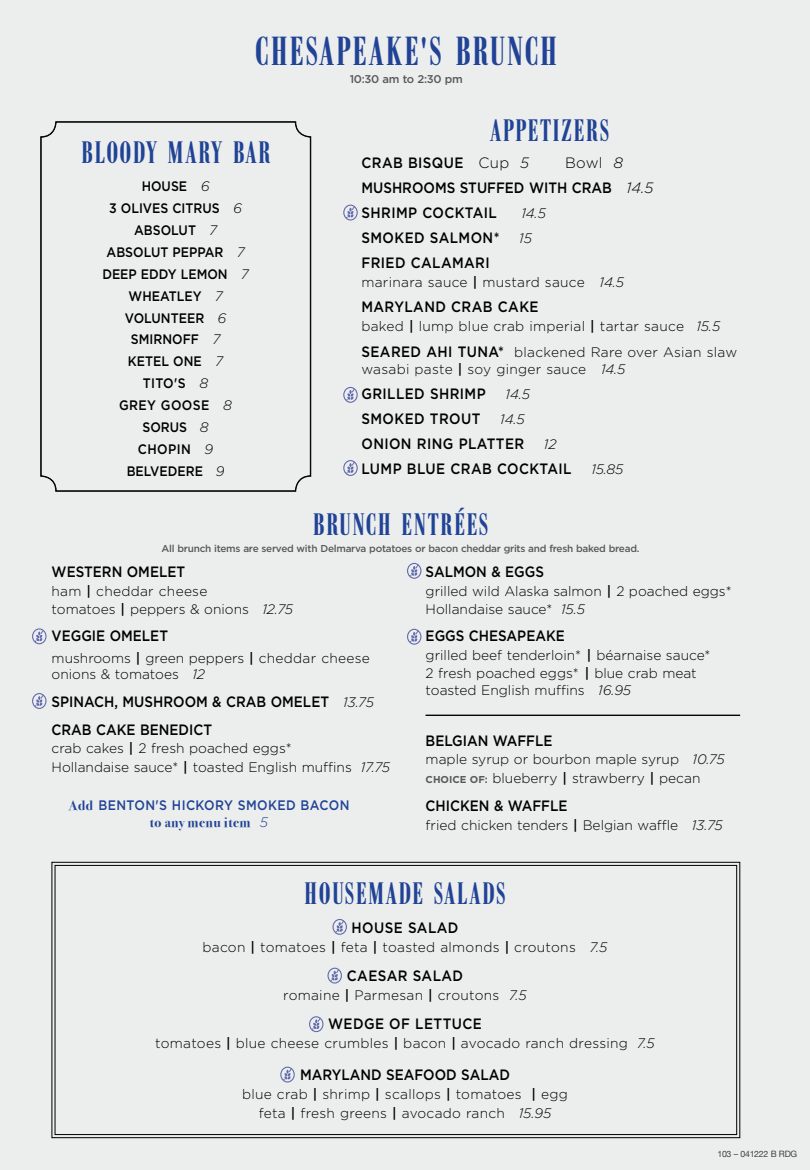
<style>
.page{position:relative;width:810px;height:1170px;background:#eceded}
.page>*{position:absolute;margin:0;border:0;box-sizing:border-box;transform-origin:0 0}
.t1{font:42.5px "Bodoni Ant Com D Dem Bol";letter-spacing:.06em;color:#204396}
.t2{font:32.5px "Bodoni Ant Com D Dem Bol";letter-spacing:.06em;color:#204396}
.t3{font:500 15px/24.9px "Gotham";color:#000;scale:.9 1}
.t4{font:500 15px "Gotham";letter-spacing:.03em;color:#000;scale:.9 1}
.t5{font:300 13.75px/17.5px "Gotham";color:#000}
.t6{font:300 13.75px/26.1px "Gotham";letter-spacing:.02em;color:#000}
.t7{font:500 13.75px/21.9px "Gotham";color:#000;text-align:center;scale:.9 1}
.t8{font:500 13.75px "Gotham";letter-spacing:.03em;color:#204396;scale:.9 1}
.t9{font:italic 300 13.75px "Gotham";letter-spacing:-.01em;color:#000}
.t10{font:13.75px "Bodoni Svty Two ITCTT Bold";letter-spacing:.03em;color:#204396}
.t11{font:500 11.25px "Gotham";letter-spacing:-.025em;color:#58595b}
.t12{font:500 10px "Gotham";letter-spacing:-.025em;color:#58595b}
.t13{font:8.75px "Helvetica Neue";letter-spacing:-.025em;color:#414042}
.s1{font-weight:300;font-style:italic}
.s2{font-weight:300}
.s3{font-weight:500}
.s4{font-style:italic}
.s5{font-weight:500;font-size:15px}
.s6{font-weight:300;font-style:italic;font-size:13.75px}
.s7{font-family:"Bodoni Svty Two ITCTT Bold";font-weight:400}
.s8{font-family:"Gotham";font-weight:300;font-style:italic}
.s9{font-weight:700;font-size:10px;color:#58595b}
</style>
<div class="page">
<svg style="left:51px;top:862px;width:689px;height:276px"></svg>
<div style="left:55px;top:865px;width:682px;height:270px;border:1px solid #000"></div>
<hr style="left:426px;top:715px;width:314px;height:1px;background:#000">
<div style="left:32px;top:693px;width:15px;height:16px;border:1px solid #616bad;border-radius:50%"></div>
<svg style="left:34px;top:694px;width:10px;height:14px"></svg>
<div style="left:32px;top:628px;width:15px;height:16px;border:1px solid #616bad;border-radius:50%"></div>
<svg style="left:34px;top:629px;width:10px;height:14px"></svg>
<div style="left:407px;top:629px;width:14px;height:16px;border:1px solid #616bad;border-radius:50%"></div>
<svg style="left:409px;top:630px;width:10px;height:13px"></svg>
<div style="left:407px;top:563px;width:14px;height:16px;border:1px solid #616bad;border-radius:50%"></div>
<svg style="left:409px;top:564px;width:10px;height:14px"></svg>
<div style="left:343px;top:387px;width:15px;height:16px;border:1px solid #616bad;border-radius:50%"></div>
<svg style="left:345px;top:388px;width:11px;height:14px"></svg>
<div style="left:343px;top:460px;width:15px;height:16px;border:1px solid #616bad;border-radius:50%"></div>
<svg style="left:345px;top:461px;width:11px;height:14px"></svg>
<div style="left:343px;top:205px;width:15px;height:16px;border:1px solid #616bad;border-radius:50%"></div>
<svg style="left:345px;top:206px;width:11px;height:13px"></svg>
<svg style="left:40px;top:121px;width:271px;height:371px"></svg>
<div style="left:41px;top:122px;width:269px;height:369px;border:1px solid #000;border-radius:15px"></div>
<div style="left:332px;top:919px;width:15px;height:16px;border:1px solid #616bad;border-radius:50%"></div>
<svg style="left:335px;top:920px;width:10px;height:14px"></svg>
<div style="left:309px;top:1016px;width:15px;height:16px;border:1px solid #616bad;border-radius:50%"></div>
<svg style="left:311px;top:1017px;width:10px;height:14px"></svg>
<div style="left:280px;top:1067px;width:15px;height:16px;border:1px solid #616bad;border-radius:50%"></div>
<svg style="left:282px;top:1068px;width:11px;height:13px"></svg>
<div style="left:327px;top:968px;width:15px;height:16px;border:1px solid #616bad;border-radius:50%"></div>
<svg style="left:330px;top:969px;width:10px;height:13px"></svg>
<h1 class="t1" style="left:256px;top:28px;width:303px">CHESAPEAKE'S BRUNCH</h1>
<p class="t11" style="left:350px;top:71px;width:115px">10:30 am to 2:30 pm</p>
<h2 class="t2" style="left:81px;top:135px;width:190px">BLOODY MARY BAR</h2>
<p class="t7" style="left:102px;top:175px;width:164px">HOUSE <span class="s1">6<br></span>3 OLIVES CITRUS <span class="s1">6<br></span>ABSOLUT <span class="s1">7<br></span>ABSOLUT PEPPAR <span class="s1">7<br></span>DEEP EDDY LEMON <span class="s1">7<br></span>WHEATLEY <span class="s1">7<br></span>VOLUNTEER <span class="s1">6<br></span>SMIRNOFF <span class="s1">7<br></span>KETEL ONE <span class="s1">7<br></span>TITO'S <span class="s1">8<br></span>GREY GOOSE <span class="s1">8<br></span>SORUS <span class="s1">8<br></span>CHOPIN <span class="s1">9<br></span>BELVEDERE <span class="s1">9</span></p>
<h2 class="t2" style="left:490px;top:113px;width:120px">APPETIZERS</h2>
<p class="t4" style="left:361px;top:153px;width:188px">CRAB BISQUE <span class="s2">Cup</span> <span class="s1">5</span></p>
<p class="t3" style="left:361px;top:150px;width:326px;text-indent:204px"><span class="s2">Bowl</span> <span class="s1">8<br></span>MUSHROOMS STUFFED WITH CRAB <span class="s1">14.5<br></span>SHRIMP COCKTAIL</p>
<p class="t9" style="left:521px;top:205px;width:26px">14.5</p>
<p class="t4" style="left:361px;top:228px;width:155px">SMOKED SALMON*</p>
<p class="t9" style="left:519px;top:230px;width:14px">15</p>
<p class="t4" style="left:361px;top:253px;width:144px">FRIED CALAMARI</p>
<p class="t6" style="left:361px;top:269px;width:264px">marinara sauce <span class="s3">|</span> mustard sauce <span class="s4">14.5</span></p>
<p class="t4" style="left:361px;top:297px;width:198px">MARYLAND CRAB CAKE</p>
<p class="t6" style="left:361px;top:312px;width:377px">baked <span class="s3">|</span> lump blue crab imperial <span class="s3">|</span> tartar sauce <span class="s4">15.5<br></span><span class="s5">SEARED AHI TUNA*</span> blackened Rare over Asian slaw</p>
<p class="t6" style="left:361px;top:356px;width:266px">wasabi paste <span class="s3">|</span> soy ginger sauce <span class="s4">14.5</span></p>
<p class="t4" style="left:361px;top:384px;width:140px">GRILLED SHRIMP</p>
<p class="t9" style="left:506px;top:386px;width:26px">14.5</p>
<p class="t4" style="left:361px;top:409px;width:134px">SMOKED TROUT</p>
<p class="t9" style="left:500px;top:410px;width:26px">14.5</p>
<p class="t4" style="left:361px;top:434px;width:182px">ONION RING PLATTER</p>
<p class="t9" style="left:544px;top:435px;width:14px">12</p>
<p class="t4" style="left:361px;top:459px;width:235px">LUMP BLUE CRAB COCKTAIL</p>
<p class="t9" style="left:591px;top:460px;width:34px">15.85</p>
<h2 class="t2" style="left:313px;top:507px;width:176px">BRUNCH ENTRÉES</h2>
<p class="t12" style="left:162px;top:542px;width:479px">All brunch items are served with Delmarva potatoes or bacon cheddar grits and fresh baked bread.</p>
<p class="t3" style="left:52px;top:559px;width:150px">WESTERN OMELET</p>
<p class="t5" style="left:52px;top:582px;width:243px">ham <span class="s3">|</span> cheddar cheese<br>tomatoes <span class="s3">|</span> peppers &amp; onions <span class="s4">12.75</span></p>
<p class="t3" style="left:52px;top:623px;width:131px">VEGGIE OMELET</p>
<p class="t5" style="left:52px;top:649px;width:320px;line-height:16.2px">mushrooms <span class="s3">|</span> green peppers <span class="s3">|</span> cheddar cheese onions &amp; tomatoes <span class="s4">12</span></p>
<p class="t3" style="left:52px;top:687px;width:360px;line-height:27.9px">SPINACH, MUSHROOM &amp; CRAB OMELET <span class="s6">13.75<br></span>CRAB CAKE BENEDICT</p>
<p class="t5" style="left:52px;top:739px;width:340px;line-height:18.8px">crab cakes <span class="s3">|</span> 2 fresh poached eggs*<br>Hollandaise sauce* <span class="s3">|</span> toasted English muffins <span class="s4">17.75</span></p>
<p class="t8" style="left:68px;top:797px;width:314px"><span class="s7">Add</span> BENTON'S HICKORY SMOKED BACON</p>
<p class="t10" style="left:150px;top:811px;width:120px">to any menu item <span class="s8">5</span></p>
<p class="t3" style="left:426px;top:559px;width:133px">SALMON &amp; EGGS</p>
<p class="t5" style="left:426px;top:582px;width:307px">grilled wild Alaska salmon <span class="s3">|</span> 2 poached eggs*<br>Hollandaise sauce* <span class="s4">15.5</span></p>
<p class="t3" style="left:426px;top:623px;width:156px">EGGS CHESAPEAKE</p>
<p class="t5" style="left:426px;top:646px;width:286px">grilled beef tenderloin* <span class="s3">|</span> béarnaise sauce*<br>2 fresh poached eggs* <span class="s3">|</span> blue crab meat toasted English muffins <span class="s4">16.95</span></p>
<p class="t3" style="left:426px;top:728px;width:142px">BELGIAN WAFFLE</p>
<p class="t5" style="left:426px;top:750px;width:301px;line-height:18.8px">maple syrup or bourbon maple syrup <span class="s4">10.75<br></span><span class="s9">CHOICE OF:</span> blueberry <span class="s3">|</span> strawberry <span class="s3">|</span> pecan</p>
<p class="t3" style="left:426px;top:793px;width:159px">CHICKEN &amp; WAFFLE</p>
<p class="t5" style="left:426px;top:816px;width:299px">fried chicken tenders <span class="s3">|</span> Belgian waffle <span class="s4">13.75</span></p>
<h2 class="t2" style="left:305px;top:876px;width:202px">HOUSEMADE SALADS</h2>
<p class="t4" style="left:352px;top:918px;width:120px">HOUSE SALAD</p>
<p class="t6" style="left:203px;top:934px;width:406px">bacon <span class="s3">|</span> tomatoes <span class="s3">|</span> feta <span class="s3">|</span> toasted almonds <span class="s3">|</span> croutons <span class="s4">7.5</span></p>
<p class="t4" style="left:347px;top:966px;width:131px">CAESAR SALAD</p>
<p class="t6" style="left:283px;top:982px;width:245px">romaine <span class="s3">|</span> Parmesan <span class="s3">|</span> croutons <span class="s4">7.5</span></p>
<p class="t4" style="left:328px;top:1014px;width:172px">WEDGE OF LETTUCE</p>
<p class="t6" style="left:155px;top:1030px;width:501px">tomatoes <span class="s3">|</span> blue cheese crumbles <span class="s3">|</span> bacon <span class="s3">|</span> avocado ranch dressing <span class="s4">7.5</span></p>
<p class="t3" style="left:300px;top:1062px;width:235px">MARYLAND SEAFOOD SALAD</p>
<p class="t6" style="left:242px;top:1085px;width:327px;line-height:18.8px;text-align:center">blue crab <span class="s3">|</span> shrimp <span class="s3">|</span> scallops <span class="s3">|</span> tomatoes <span class="s3">|</span> egg feta <span class="s3">|</span> fresh greens <span class="s3">|</span> avocado ranch <span class="s4">15.95</span></p>
<p class="t13" style="left:717px;top:1148px;width:81px">103 – 041222 B RDG</p>
</div>
